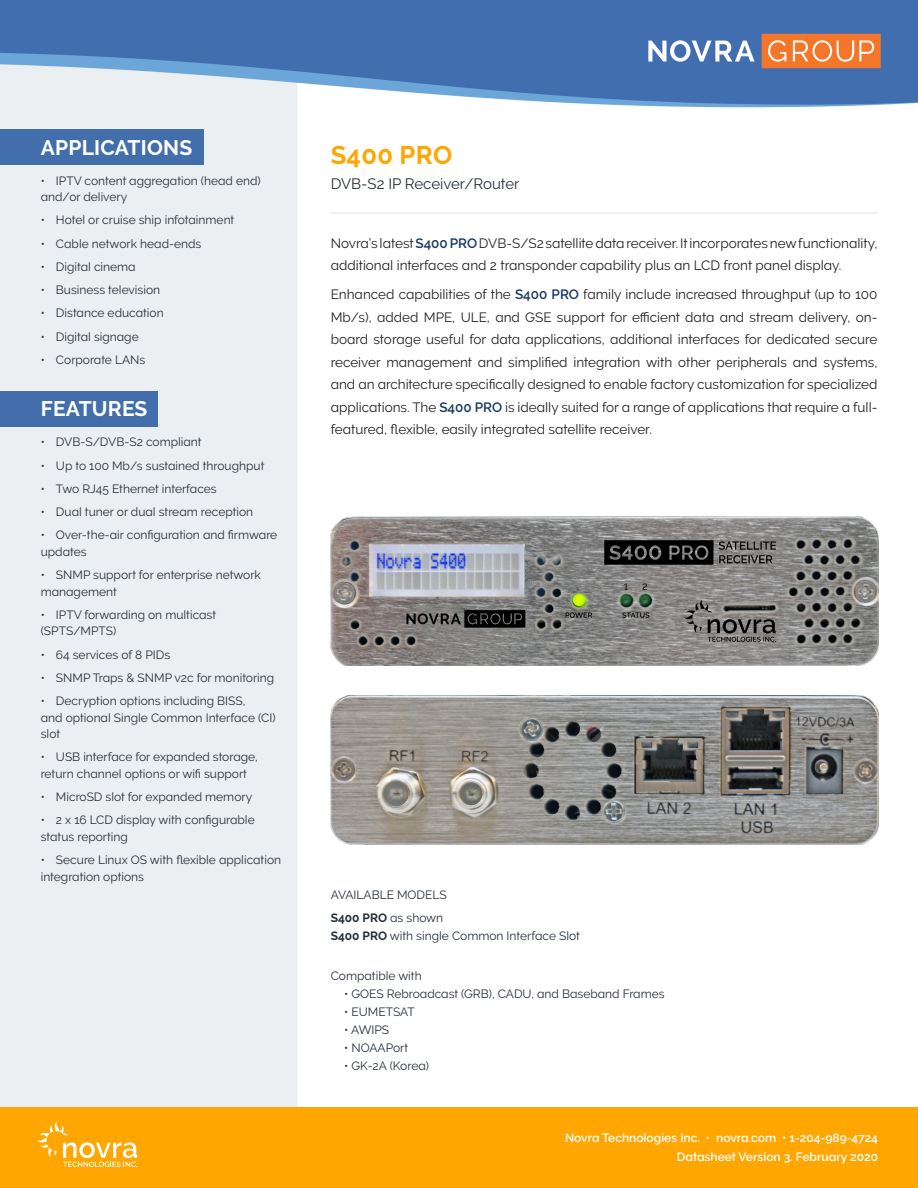
<style>
.page{position:relative;width:918px;height:1188px;background:#fff}
.page>*{position:absolute;margin:0;border:0;box-sizing:border-box;transform-origin:0 0}
.Small_Headings{font:700 25.5px "Raleway";letter-spacing:.01em;color:#ffa600}
.Small_Headings-2{font:700 21px "Raleway";letter-spacing:.01em;color:#fff}
.t1{font:15px "Raleway";color:#262e38}
.t2{font:13.5px/22.5px "Raleway";color:#231f20}
.Bullets{font:12px/16.5px "Raleway";color:#262e38}
.t3{font:600 12px "Raleway";color:#fff}
.Bullets-2{font:700 12px "Raleway";color:#262e38}
.s1{font-weight:600;color:#133863}
.s2{font-weight:400}
.s3{font-weight:700}
</style>
<div class="page">
<img style="left:0;top:0;width:918px;height:1107px">
<div style="left:0;top:1107px;width:918px;height:81px;background:#ffa600"></div>
<svg style="left:37px;top:1121px;width:100px;height:46px"></svg>
<div style="left:0;top:391px;width:158px;height:35px;background:#426eab"></div>
<div style="left:0;top:129px;width:204px;height:35px;background:#426eab"></div>
<hr style="left:331px;top:212px;width:547px;height:2px;background:#ebeef0">
<img style="left:331px;top:516px;width:547px;height:149px">
<img style="left:331px;top:696px;width:547px;height:149px">
<p class="Small_Headings-2" style="left:41px;top:135px;width:153px">APPLICATIONS</p>
<p class="Bullets" style="left:41px;top:172px;width:222px">• IPTV content aggregation (head end) and/or delivery</p>
<p class="Bullets" style="left:41px;top:212px;width:195px">• Hotel or cruise ship infotainment</p>
<p class="Bullets" style="left:41px;top:235px;width:162px">• Cable network head-ends</p>
<p class="Bullets" style="left:41px;top:258px;width:96px">• Digital cinema</p>
<p class="Bullets" style="left:41px;top:282px;width:121px">• Business television</p>
<p class="Bullets" style="left:41px;top:305px;width:124px">• Distance education</p>
<p class="Bullets" style="left:41px;top:328px;width:100px">• Digital signage</p>
<p class="Bullets" style="left:41px;top:351px;width:106px">• Corporate LANs</p>
<p class="Small_Headings-2" style="left:41px;top:397px;width:108px">FEATURES</p>
<p class="Bullets" style="left:41px;top:434px;width:162px">• DVB-S/DVB-S2 compliant</p>
<p class="Bullets" style="left:41px;top:457px;width:225px">• Up to 100 Mb/s sustained throughput</p>
<p class="Bullets" style="left:41px;top:480px;width:178px">• Two RJ45 Ethernet interfaces</p>
<p class="Bullets" style="left:41px;top:504px;width:214px">• Dual tuner or dual stream reception</p>
<p class="Bullets" style="left:41px;top:527px;width:238px">• Over-the-air configuration and firmware updates</p>
<p class="Bullets" style="left:41px;top:567px;width:222px">• SNMP support for enterprise network management</p>
<p class="Bullets" style="left:41px;top:606px;width:177px">• IPTV forwarding on multicast (SPTS/MPTS)</p>
<p class="Bullets" style="left:41px;top:646px;width:131px">• 64 services of 8 PIDs</p>
<p class="Bullets" style="left:41px;top:669px;width:235px">• SNMP Traps &amp; SNMP v2c for monitoring</p>
<p class="Bullets" style="left:41px;top:693px;width:236px">• Decryption options including BISS,<br>and optional Single Common Interface (CI) slot</p>
<p class="Bullets" style="left:41px;top:749px;width:219px">• USB interface for expanded storage, return channel options or wifi support</p>
<p class="Bullets" style="left:41px;top:789px;width:213px">• MicroSD slot for expanded memory</p>
<p class="Bullets" style="left:41px;top:812px;width:215px">• 2 x 16 LCD display with configurable status reporting</p>
<p class="Bullets" style="left:41px;top:852px;width:242px">• Secure Linux OS with flexible application integration options</p>
<p class="Small_Headings" style="left:331px;top:140px;width:123px">S400 PRO</p>
<p class="t1" style="left:331px;top:175px;width:190px">DVB-S2 IP Receiver/Router</p>
<p class="t2" style="left:331px;top:232px;width:548px">Novra’s latest <span class="s1">S400 PRO</span> DVB-S/S2 satellite data receiver. It incorporates new functionality, additional interfaces and 2 transponder capability plus an LCD front panel display.</p>
<p class="t2" style="left:331px;top:283px;width:548px;text-align:justify">Enhanced capabilities of the <span class="s1">S400 PRO</span> family include increased throughput (up to 100<br>Mb/s), added MPE, ULE, and GSE support for efficient data and stream delivery, on&shy;board storage useful for data applications, additional interfaces for dedicated secure receiver management and simplified integration with other peripherals and systems, and an architecture specifically designed to enable factory customization for specialized applications. The <span class="s1">S400 PRO</span> is ideally suited for a range of applications that require a full&shy;featured, flexible, easily integrated satellite receiver.</p>
<p class="Bullets" style="left:331px;top:887px;width:118px">AVAILABLE MODELS</p>
<p class="Bullets-2" style="left:331px;top:911px;width:114px">S400 PRO <span class="s2">as shown</span></p>
<p class="Bullets" style="left:331px;top:927px;width:251px"><span class="s3">S400 PRO</span> with single Common Interface Slot</p>
<p class="Bullets" style="left:331px;top:968px;width:92px">Compatible with</p>
<p class="Bullets" style="left:344px;top:986px;width:322px">• GOES Rebroadcast (GRB), CADU, and Baseband Frames</p>
<p class="Bullets" style="left:344px;top:1004px;width:72px">• EUMETSAT</p>
<p class="Bullets" style="left:344px;top:1022px;width:46px">• AWIPS</p>
<p class="Bullets" style="left:344px;top:1040px;width:65px">• NOAAPort</p>
<p class="Bullets" style="left:344px;top:1058px;width:86px">• GK-2A (Korea)</p>
<p class="t3" style="left:565px;top:1131px;width:314px">Novra Technologies Inc. • novra.com • 1-204-989-4724</p>
<p class="t3" style="left:677px;top:1150px;width:203px">Datasheet Version 3. February 2020</p>
</div>
